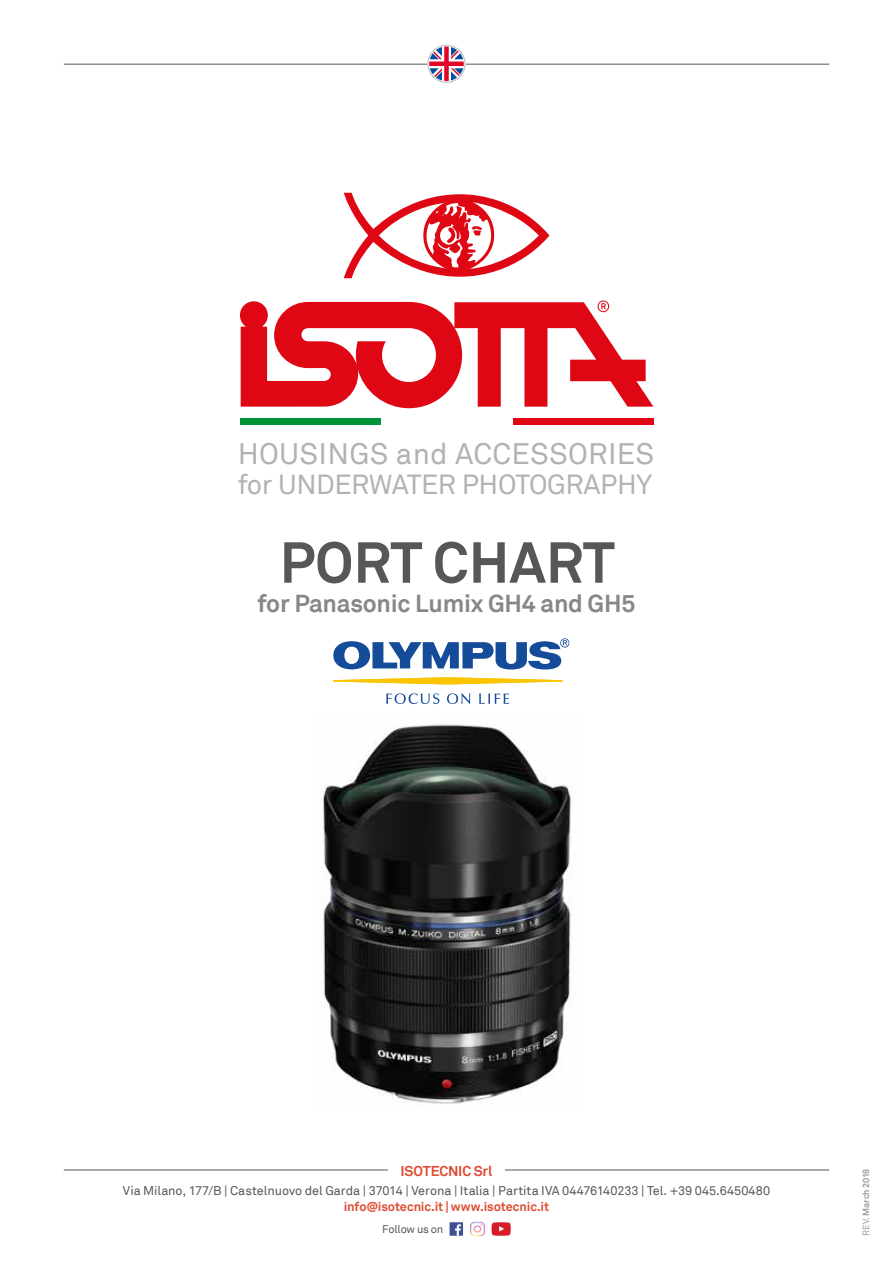
<style>
.page{position:relative;width:893px;height:1263px;background:#fff}
.page>*{position:absolute;margin:0;border:0;box-sizing:border-box;transform-origin:0 0}
.t1{font:700 57px "Akkurat";color:#575756}
.t2{font:29.55px "Akkurat";letter-spacing:.01em;color:#b3b2b2}
.t3{font:27.6px "Akkurat";letter-spacing:-.015em;color:#b3b2b2}
.t4{font:700 24.45px "Akkurat";letter-spacing:-.01em;color:#878787}
.t5{font:700 14.25px "Akkurat";letter-spacing:-.01em;color:#df4c33}
.t6{font:12.75px "Akkurat";letter-spacing:-.005em;color:#575756}
.t7{font:700 12.75px "Akkurat";letter-spacing:-.01em;color:#df4c33}
.t8{font:11.1px "Akkurat";letter-spacing:-.015em;color:#575756}
.t9{font:700 9px "Akkurat";letter-spacing:-.01em;color:#9d9d9c}
.s1{font-weight:400}
</style>
<div class="page">
<div style="left:450px;top:1222px;width:13px;height:14px;background:#3e5293"></div>
<svg style="left:455px;top:1224px;width:6px;height:12px"></svg>
<img style="left:470px;top:1222px;width:15px;height:14px">
<svg style="left:492px;top:1222px;width:19px;height:14px"></svg>
<hr style="left:64px;top:1169px;width:765px;height:1px;background:#575756">
<div style="left:388px;top:1165px;width:117px;height:10px;background:#fff"></div>
<div style="left:513px;top:418px;width:140px;height:6px;background:#de0713"></div>
<div style="left:241px;top:418px;width:140px;height:6px;background:#009338"></div>
<svg style="left:344px;top:193px;width:205px;height:86px"></svg>
<svg style="left:240px;top:300px;width:413px;height:108px"></svg>
<hr style="left:64px;top:64px;width:765px;height:1px;background:#575756">
<svg style="left:427px;top:45px;width:39px;height:38px"></svg>
<svg style="left:429px;top:46px;width:35px;height:35px"></svg>
<img style="left:322px;top:724px;width:249px;height:380px">
<svg style="left:386px;top:693px;width:53px;height:11px"></svg>
<svg style="left:447px;top:693px;width:23px;height:11px"></svg>
<svg style="left:479px;top:693px;width:30px;height:11px"></svg>
<svg style="left:333px;top:638px;width:236px;height:31px"></svg>
<svg style="left:333px;top:677px;width:230px;height:7px"></svg>
<h2 class="t2" style="left:238px;top:436px;width:418px">HOUSINGS and ACCESSORIES</h2>
<h3 class="t3" style="left:238px;top:468px;width:416px">for UNDERWATER PHOTOGRAPHY</h3>
<h1 class="t1" style="left:280px;top:527px;width:337px">PORT CHART</h1>
<h3 class="t4" style="left:258px;top:588px;width:379px">for Panasonic Lumix GH4 and GH5</h3>
<p class="t5" style="left:401px;top:1161px;width:93px">ISOTECNIC Srl</p>
<p class="t9" style="left:860px;top:1236px;width:69px;rotate:-90deg"><span class="s1">REV.</span> March 2018</p>
<p class="t6" style="left:123px;top:1183px;width:649px">Via Milano, 177/B | Castelnuovo del Garda | 37014 | Verona | Italia | Partita IVA 04476140233 | Tel. +39 045.6450480</p>
<p class="t7" style="left:344px;top:1198px;width:207px">info@isotecnic.it | www.isotecnic.it</p>
<p class="t8" style="left:382px;top:1222px;width:63px">Follow us on</p>
</div>
